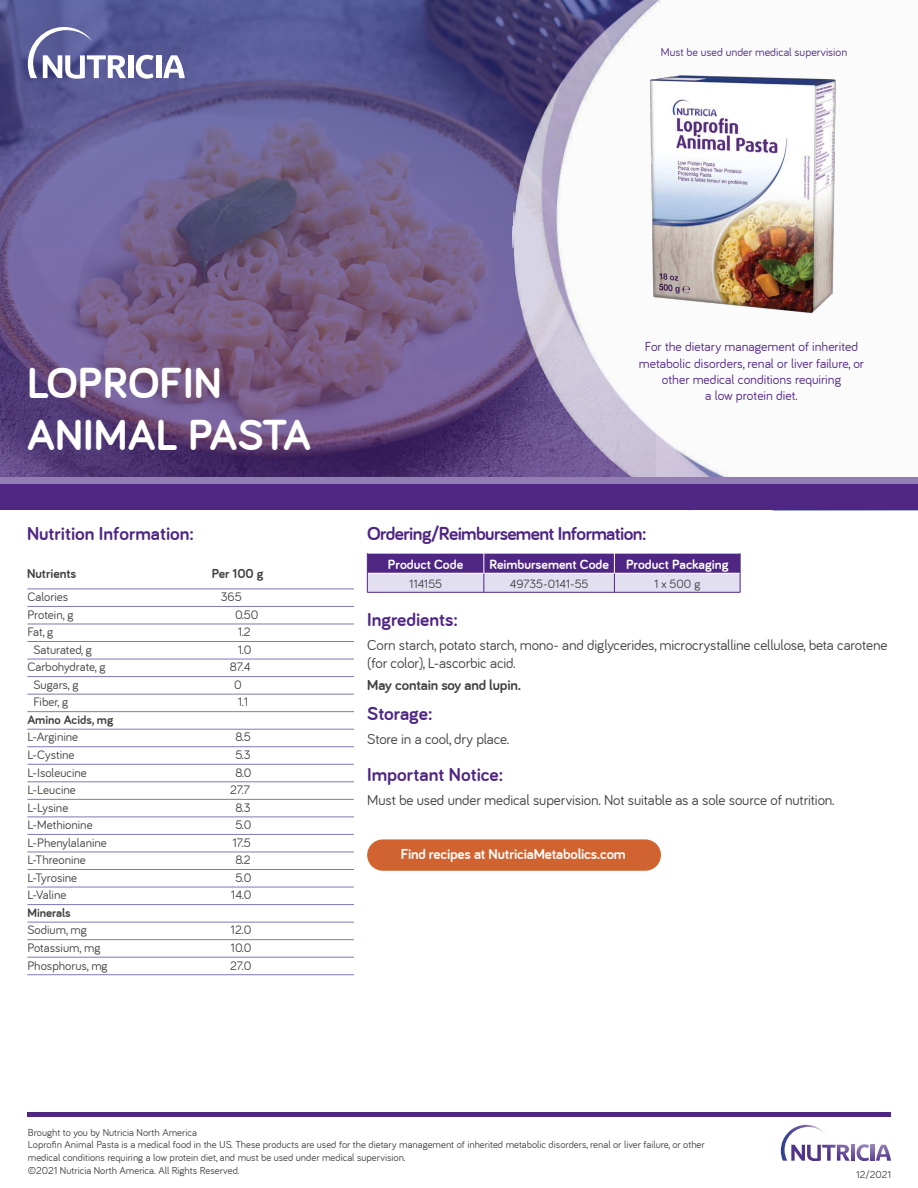
<style>
.page{position:relative;width:918px;height:1188px;background:#fff}
.page>*{position:absolute;margin:0;border:0;box-sizing:border-box;transform-origin:0 0}
.t1{font:700 45px/52.5px "Bariol";color:#fff}
.t2{font:700 19.5px "Bariol";color:#4f2683}
.t3{font:700 19.5px "Bariol";letter-spacing:-.03em;color:#4f2683}
.t4{font:15px/18px "Bariol";letter-spacing:-.01em;color:#414042}
.t5{font:700 15px "Bariol";letter-spacing:-.01em;color:#fff}
.t6{font:700 15px "Bariol";letter-spacing:-.01em;color:#414042}
.t7{font:700 13.8px "Bariol";color:#fff}
.t8{font:13.5px/16.2px "Bariol";color:#4f2683;text-align:center}
.t9{font:700 13.5px "Bariol";color:#414042}
.t10{font:12.75px "Bariol";color:#414042}
.t11{font:700 12.75px "Bariol";color:#414042}
.t12{font:12.45px "Bariol";color:#414042}
.t13{font:11.85px "Bariol";color:#4f2683}
.t14{font:10.5px/12.6px "Bariol";color:#414042}
</style>
<div class="page">
<svg style="left:0;top:0;width:500px;height:477px;background:#65578a"></svg>
<img style="left:500px;top:0;width:418px;height:511px">
<div style="left:156px;top:55px;width:5px;height:23px;background:#fff"></div>
<svg style="left:163px;top:55px;width:22px;height:23px"></svg>
<svg style="left:136px;top:55px;width:18px;height:24px"></svg>
<div style="left:128px;top:55px;width:5px;height:23px;background:#fff"></div>
<svg style="left:28px;top:27px;width:98px;height:52px"></svg>
<div style="left:0;top:477px;width:918px;height:7px;background:#927eb3"></div>
<div style="left:0;top:484px;width:918px;height:26px;background:#4f2683"></div>
<img style="left:628px;top:54px;width:228px;height:299px">
<hr style="left:367px;top:592px;width:117px;height:1px;background:#4f2683">
<hr style="left:484px;top:592px;width:130px;height:1px;background:#4f2683">
<hr style="left:614px;top:592px;width:126px;height:1px;background:#4f2683">
<svg style="left:367px;top:553px;width:374px;height:39px;background:#9984ba"></svg>
<div style="left:27px;top:1112px;width:864px;height:5px;background:#4f2683"></div>
<img style="left:830px;top:1145px;width:25px;height:16px">
<img style="left:871px;top:1145px;width:3px;height:16px">
<img style="left:876px;top:1145px;width:15px;height:16px">
<img style="left:857px;top:1144px;width:12px;height:17px">
<img style="left:781px;top:1125px;width:49px;height:36px">
<hr style="left:27px;top:589px;width:327px;height:1px;background:#8177b7">
<hr style="left:27px;top:606px;width:327px;height:1px;background:#8177b7">
<hr style="left:27px;top:624px;width:327px;height:1px;background:#8177b7">
<hr style="left:27px;top:641px;width:327px;height:1px;background:#8177b7">
<hr style="left:27px;top:659px;width:327px;height:1px;background:#8177b7">
<hr style="left:27px;top:676px;width:327px;height:1px;background:#8177b7">
<hr style="left:27px;top:694px;width:327px;height:1px;background:#8177b7">
<hr style="left:27px;top:711px;width:327px;height:1px;background:#8177b7">
<hr style="left:27px;top:729px;width:327px;height:1px;background:#8177b7">
<hr style="left:27px;top:746px;width:327px;height:1px;background:#8177b7">
<hr style="left:27px;top:764px;width:327px;height:1px;background:#8177b7">
<hr style="left:27px;top:782px;width:327px;height:1px;background:#8177b7">
<hr style="left:27px;top:799px;width:327px;height:1px;background:#8177b7">
<hr style="left:27px;top:817px;width:327px;height:1px;background:#8177b7">
<hr style="left:27px;top:834px;width:327px;height:1px;background:#8177b7">
<hr style="left:27px;top:852px;width:327px;height:1px;background:#8177b7">
<hr style="left:27px;top:869px;width:327px;height:1px;background:#8177b7">
<hr style="left:27px;top:887px;width:327px;height:1px;background:#8177b7">
<hr style="left:27px;top:904px;width:327px;height:1px;background:#8177b7">
<hr style="left:27px;top:922px;width:327px;height:1px;background:#8177b7">
<hr style="left:27px;top:939px;width:327px;height:1px;background:#8177b7">
<hr style="left:27px;top:957px;width:327px;height:1px;background:#8177b7">
<hr style="left:27px;top:974px;width:327px;height:1px;background:#8177b7">
<div style="left:367px;top:839px;width:294px;height:32px;background:#d16331;border-radius:16px"></div>
<p class="t13" style="left:661px;top:47px;width:188px">Must be used under medical supervision</p>
<h1 class="t1" style="left:27px;top:359px;width:286px">LOPROFIN<br>ANIMAL PASTA</h1>
<h2 class="t2" style="left:27px;top:526px;width:169px">Nutrition Information:</h2>
<p class="t9" style="left:27px;top:568px;width:51px">Nutrients</p>
<p class="t9" style="left:212px;top:568px;width:53px">Per 100 g</p>
<p class="t10" style="left:27px;top:592px;width:42px">Calories</p>
<p class="t10" style="left:221px;top:592px;width:23px">365</p>
<p class="t10" style="left:27px;top:609px;width:48px">Protein, g</p>
<p class="t10" style="left:235px;top:609px;width:25px">0.50</p>
<p class="t10" style="left:27px;top:627px;width:28px">Fat, g</p>
<p class="t10" style="left:238px;top:627px;width:14px">1.2</p>
<p class="t10" style="left:33px;top:644px;width:60px">Saturated, g</p>
<p class="t10" style="left:238px;top:644px;width:15px">1.0</p>
<p class="t10" style="left:27px;top:662px;width:80px">Carbohydrate, g</p>
<p class="t10" style="left:230px;top:662px;width:22px">87.4</p>
<p class="t10" style="left:33px;top:679px;width:47px">Sugars, g</p>
<p class="t10" style="left:234px;top:679px;width:9px">0</p>
<p class="t10" style="left:33px;top:697px;width:36px">Fiber, g</p>
<p class="t10" style="left:238px;top:697px;width:12px">1.1</p>
<p class="t11" style="left:27px;top:714px;width:88px">Amino Acids, mg</p>
<p class="t10" style="left:27px;top:732px;width:52px">L-Arginine</p>
<p class="t10" style="left:235px;top:732px;width:17px">8.5</p>
<p class="t10" style="left:27px;top:749px;width:49px">L-Cystine</p>
<p class="t10" style="left:235px;top:749px;width:17px">5.3</p>
<p class="t10" style="left:27px;top:767px;width:61px">L-Isoleucine</p>
<p class="t10" style="left:235px;top:767px;width:18px">8.0</p>
<p class="t10" style="left:27px;top:785px;width:50px">L-Leucine</p>
<p class="t10" style="left:230px;top:785px;width:21px">27.7</p>
<p class="t10" style="left:27px;top:802px;width:42px">L-Lysine</p>
<p class="t10" style="left:235px;top:802px;width:17px">8.3</p>
<p class="t10" style="left:27px;top:820px;width:67px">L-Methionine</p>
<p class="t10" style="left:235px;top:820px;width:18px">5.0</p>
<p class="t10" style="left:27px;top:837px;width:81px">L-Phenylalanine</p>
<p class="t10" style="left:232px;top:837px;width:20px">17.5</p>
<p class="t10" style="left:27px;top:855px;width:60px">L-Threonine</p>
<p class="t10" style="left:235px;top:855px;width:17px">8.2</p>
<p class="t10" style="left:27px;top:872px;width:51px">L-Tyrosine</p>
<p class="t10" style="left:235px;top:872px;width:18px">5.0</p>
<p class="t10" style="left:27px;top:890px;width:41px">L-Valine</p>
<p class="t10" style="left:231px;top:890px;width:22px">14.0</p>
<p class="t11" style="left:27px;top:907px;width:45px">Minerals</p>
<p class="t10" style="left:27px;top:925px;width:61px">Sodium, mg</p>
<p class="t10" style="left:231px;top:925px;width:22px">12.0</p>
<p class="t10" style="left:27px;top:942px;width:75px">Potassium, mg</p>
<p class="t10" style="left:231px;top:942px;width:22px">10.0</p>
<p class="t10" style="left:27px;top:960px;width:82px">Phosphorus, mg</p>
<p class="t10" style="left:230px;top:960px;width:23px">27.0</p>
<p class="t8" style="left:639px;top:340px;width:227px">For the dietary management of inherited metabolic disorders, renal or liver failure, or other medical conditions requiring<br>a low protein diet.</p>
<h2 class="t3" style="left:367px;top:526px;width:281px">Ordering/Reimbursement Information:</h2>
<h3 class="t7" style="left:388px;top:558px;width:77px">Product Code</h3>
<h3 class="t7" style="left:489px;top:558px;width:241px">Reimbursement Code Product Packaging</h3>
<p class="t12" style="left:409px;top:578px;width:35px">114155</p>
<p class="t12" style="left:510px;top:578px;width:80px">49735-0141-55</p>
<p class="t12" style="left:654px;top:578px;width:48px">1 x 500 g</p>
<h2 class="t2" style="left:367px;top:612px;width:92px">Ingredients:</h2>
<h3 class="t4" style="left:367px;top:637px;width:522px">Corn starch, potato starch, mono- and diglycerides, microcrystalline cellulose, beta carotene (for color), L-ascorbic acid.</h3>
<h3 class="t6" style="left:367px;top:678px;width:156px">May contain soy and lupin.</h3>
<h2 class="t2" style="left:367px;top:705px;width:67px">Storage:</h2>
<h3 class="t4" style="left:367px;top:731px;width:143px">Store in a cool, dry place.</h3>
<h2 class="t2" style="left:367px;top:767px;width:138px">Important Notice:</h2>
<h3 class="t4" style="left:367px;top:792px;width:469px">Must be used under medical supervision. Not suitable as a sole source of nutrition.</h3>
<h3 class="t5" style="left:401px;top:848px;width:227px">Find recipes at NutriciaMetabolics.com</h3>
<p class="t14" style="left:28px;top:1127px;width:678px">Brought to you by Nutricia North America<br>Loprofin Animal Pasta is a medical food in the US. These products are used for the dietary management of inherited metabolic disorders, renal or liver failure, or other medical conditions requiring a low protein diet, and must be used under medical supervision.<br>©2021 Nutricia North America. All Rights Reserved.</p>
<p class="t14" style="left:856px;top:1169px;width:36px">12/2021</p>
</div>
